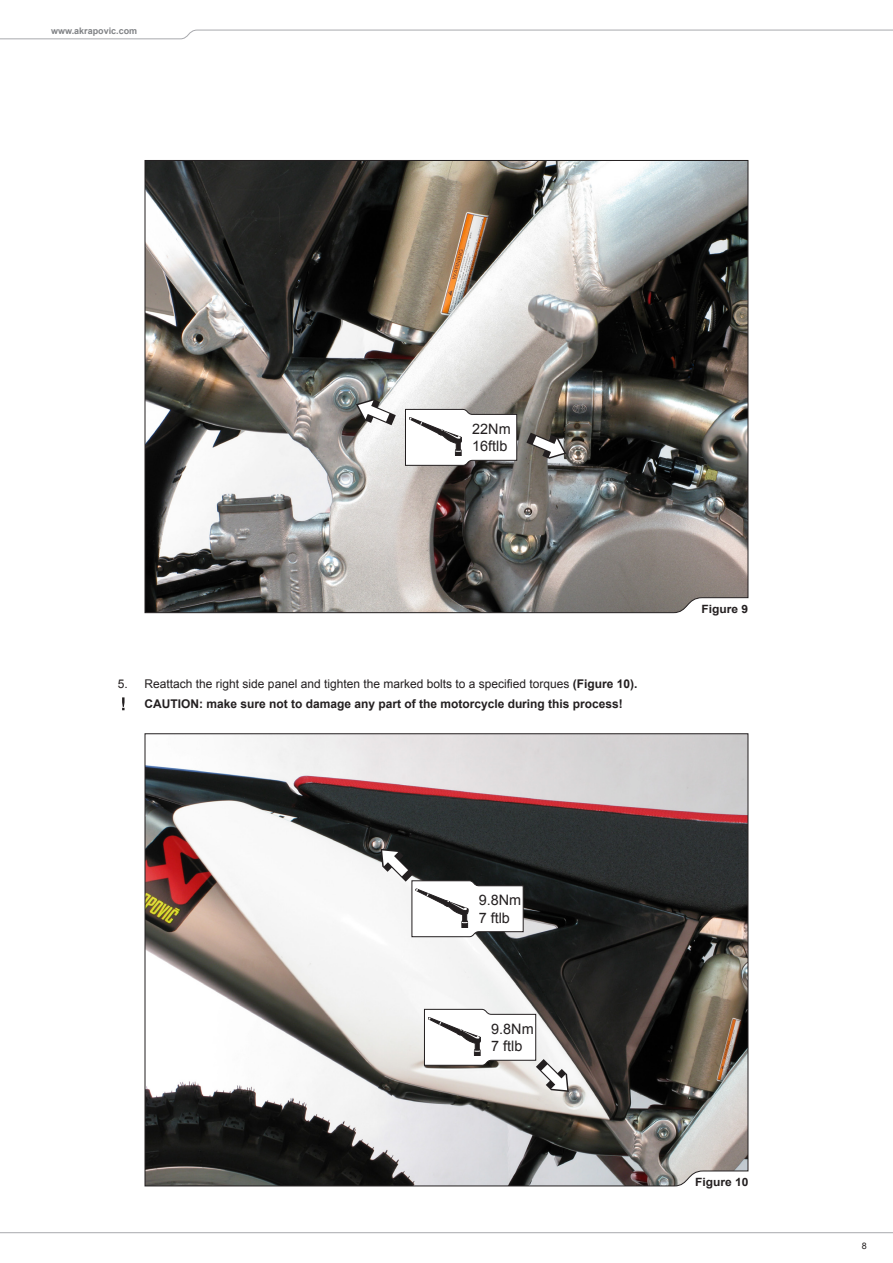
<style>
.page{position:relative;width:893px;height:1263px;background:#fff}
.page>*{position:absolute;margin:0;border:0;box-sizing:border-box;transform-origin:0 0}
.t1{font:14.4px/17.2px "Arial";color:#231f20}
.body_txt_bold{font:12px "Arial";color:#231f20}
.t2{font:700 12px "Arial";color:#231f20}
.body_txt_bold-2{font:700 11.4px "Arial";color:#231f20;scale:1.05 1}
.t3{font:700 9px "Arial";color:#808285}
.t4{font:9px "Arial";color:#231f20}
.s1{font-weight:700}
</style>
<div class="page">
<svg style="left:0;top:29px;width:893px;height:10px"></svg>
<svg style="left:0;top:1232px;width:893px;height:2px;background:#d3d3d5"></svg>
<svg style="left:122px;top:697px;width:3px;height:13px"></svg>
<img style="left:144px;top:160px;width:605px;height:453px">
<svg style="left:144px;top:733px;width:605px;height:454px"></svg>
<svg style="left:356px;top:399px;width:40px;height:26px"></svg>
<svg style="left:526px;top:433px;width:40px;height:26px"></svg>
<svg style="left:405px;top:409px;width:112px;height:57px"></svg>
<svg style="left:424px;top:1009px;width:145px;height:83px"></svg>
<svg style="left:381px;top:849px;width:143px;height:88px"></svg>
<p class="t3" style="left:51px;top:25px;width:88px">www.akrapovic.com</p>
<p class="t1" style="left:472px;top:420px;width:40px">22Nm<br>16ftlb</p>
<p class="body_txt_bold" style="left:118px;top:676px;width:12px">5.</p>
<p class="body_txt_bold" style="left:145px;top:676px;width:494px">Reattach the right side panel and tighten the marked bolts to a specified torques <span class="s1">(Figure 10).</span></p>
<p class="t2" style="left:145px;top:696px;width:480px">CAUTION: make sure not to damage any part of the motorcycle during this process!</p>
<p class="body_txt_bold-2" style="left:701px;top:601px;width:46px">Figure 9</p>
<p class="t1" style="left:479px;top:892px;width:44px">9.8Nm<br>7 ftlb</p>
<p class="t1" style="left:491px;top:1020px;width:44px">9.8Nm<br>7 ftlb</p>
<p class="body_txt_bold-2" style="left:695px;top:1175px;width:52px">Figure 10</p>
<p class="t4" style="left:862px;top:1240px;width:7px">8</p>
</div>
